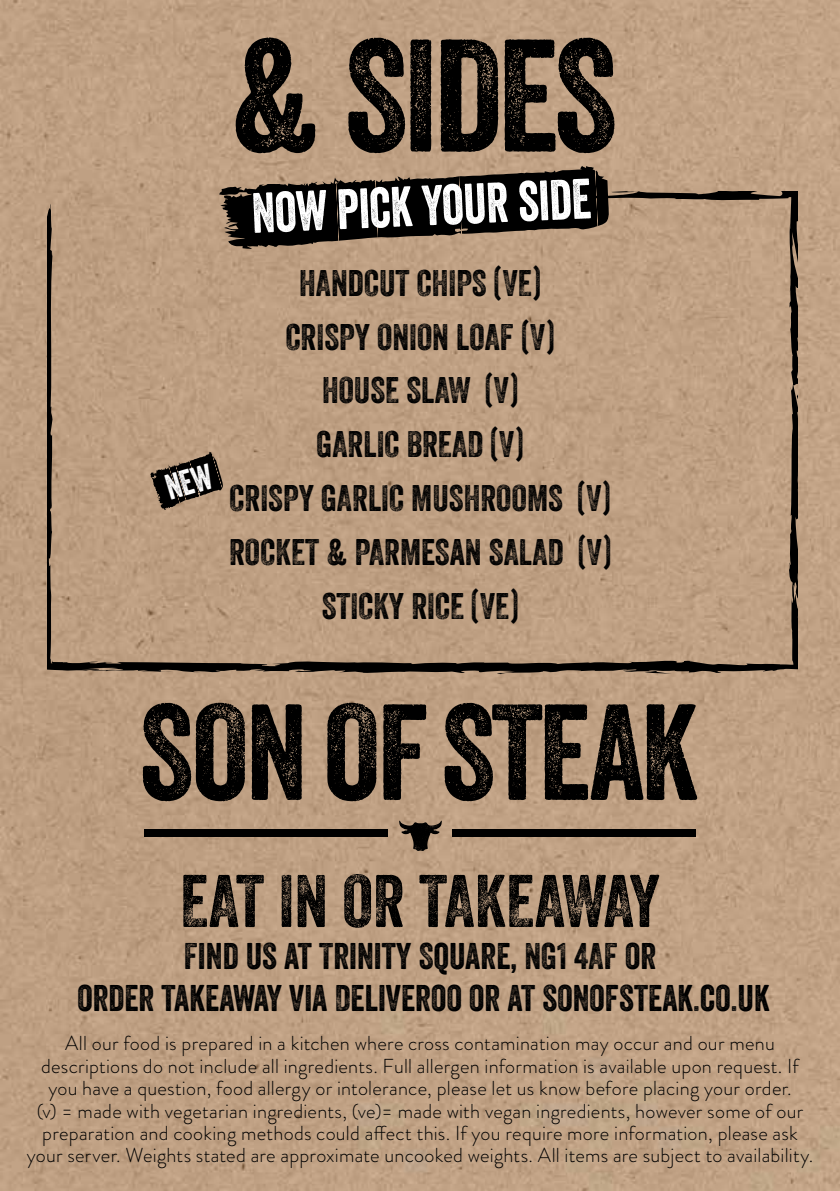
<style>
.page{position:relative;width:840px;height:1191px;background:#fff}
.page>*{position:absolute;margin:0;border:0;box-sizing:border-box;transform-origin:0 0}
.t1{font:154.6px "Veneer";letter-spacing:-.025em;color:#000}
.t2{font:72px "Veneer Two";color:#000}
.t3{font:55px "Veneer";color:#fff;scale:.92 1}
.t4{font:36px/42px "Veneer Two";color:#000;text-align:center}
.t5{font:35.8px/53.8px "Veneer Two";color:#000;text-align:center}
.t6{font:300 20.2px/22.4px "Brandon Grotesque";letter-spacing:.01em;color:#000;text-align:center}
</style>
<div class="page">
<img style="left:0;top:0;width:839px;height:1191px">
<svg style="left:47px;top:191px;width:750px;height:483px;background:#b7997d"></svg>
<svg style="left:219px;top:166px;width:390px;height:83px;background:#3e342b"></svg>
<svg style="left:143px;top:703px;width:102px;height:98px;background:#4a3e32"></svg>
<svg style="left:251px;top:704px;width:51px;height:96px;background:#322a22"></svg>
<svg style="left:327px;top:703px;width:49px;height:98px;background:#40352c"></svg>
<svg style="left:383px;top:704px;width:43px;height:96px;background:#57483b"></svg>
<svg style="left:444px;top:703px;width:252px;height:98px;background:#55473a"></svg>
<div style="left:452px;top:829px;width:243px;height:8px;background:#000"></div>
<div style="left:145px;top:829px;width:243px;height:8px;background:#000"></div>
<svg style="left:399px;top:820px;width:43px;height:31px"></svg>
<svg style="left:150px;top:452px;width:73px;height:58px;background:#544639"></svg>
<h1 class="t1" style="left:230px;top:1px;width:388px">&amp; SIDES</h1>
<h3 class="t3" style="left:250px;top:178px;width:370px;rotate:-2deg">Now pick your side</h3>
<h3 class="t5" style="left:229px;top:256px;width:383px">HANDCUT CHIPS (VE)<br>CRISPY ONION LOAF (V)<br>HOUSE SLAW (V)<br>GARLIC BREAD (V)<br>CRISPY GARLIC MUSHROOMS (V)<br>ROCKET &amp; PARMESAN SALAD (V)<br>STICKY RICE (VE)</h3>
<h2 class="t2" style="left:180px;top:857px;width:481px">EAT IN OR TAKEAWAY</h2>
<h3 class="t4" style="left:77px;top:934px;width:693px">FIND US AT TRINITY SQUARE, NG1 4AF OR<br>ORDER TAKEAWAY VIA DELIVEROO OR AT SONOFSTEAK.CO.UK</h3>
<p class="t6" style="left:27px;top:1032px;width:787px">All our food is prepared in a kitchen where cross contamination may occur and our menu descriptions do not include all ingredients. Full allergen information is available upon request. If you have a question, food allergy or intolerance, please let us know before placing your order.<br>(v) = made with vegetarian ingredients, (ve)= made with vegan ingredients, however some of our preparation and cooking methods could affect this. If you require more information, please ask your server. Weights stated are approximate uncooked weights. All items are subject to availability.</p>
</div>
